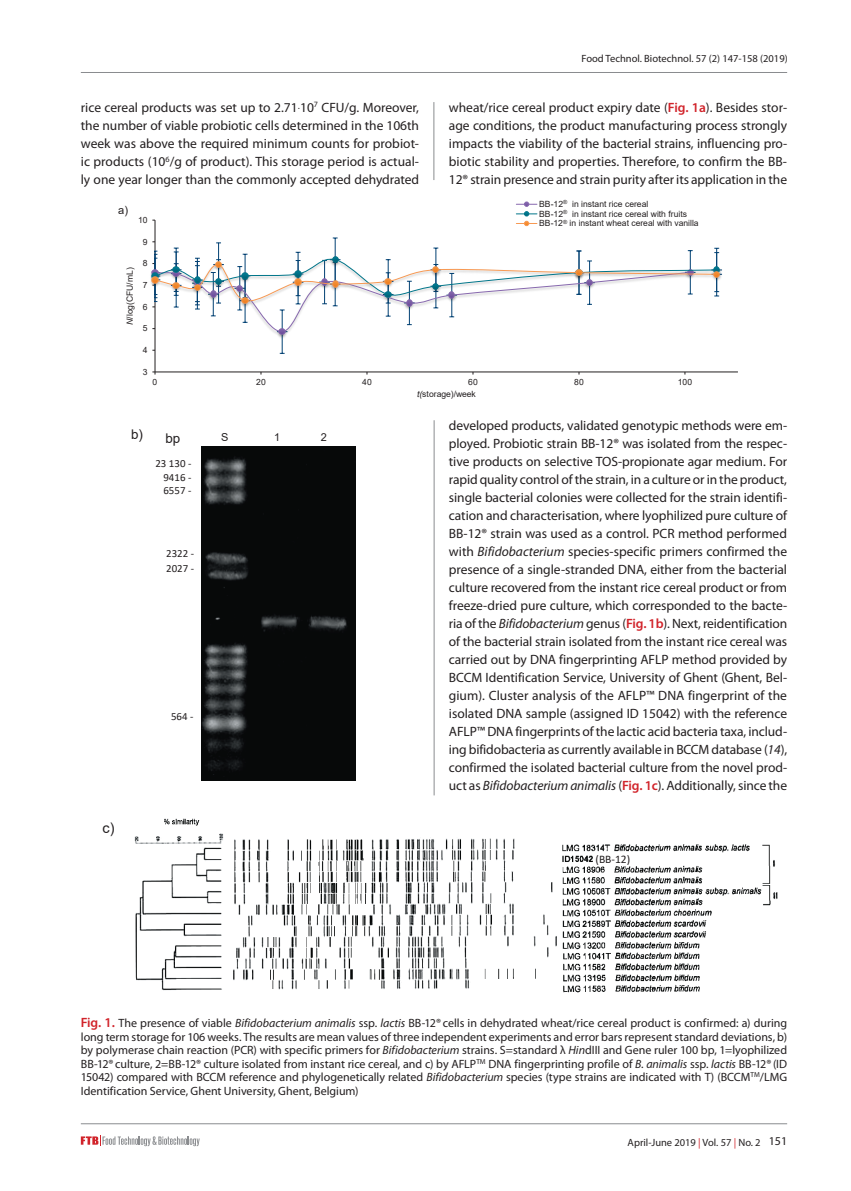
<style>
.page{position:relative;width:851px;height:1191px;background:#fff}
.page>*{position:absolute;margin:0;border:0;box-sizing:border-box;transform-origin:0 0}
.t1{font:14.4px "Arial";color:#231f20}
.OSNOVNI_TXT{font:13.5px/18px "Myriad Pro";letter-spacing:-.005em;color:#231f20;text-align:justify}
.t2{font:13.35px "Arial";color:#231f20}
.Slike_i_Tablice{font:12px/13.5px "Myriad Pro";color:#231f20;text-align:justify}
.t3{font:11.55px "Calibri";color:#231f20}
.t4{font:11.1px "Arial";color:#231f20}
.t5{font:10.95px/13.4px "Calibri";color:#231f20;text-align:justify}
.t6{font:10.95px "Arial";color:#231f20}
.t7{font:10.5px "Myriad Pro";color:#231f20}
.t8{font:8.55px/9.6px "Arial";color:#231f20}
.s1{font-weight:300}
.s2{font-style:italic}
.s3{font-weight:600;color:#d1232a}
.s4{font-weight:600;font-size:13.5px;color:#d1232a}
.s5{color:#d1232a}
.s6{font-size:12px}
</style>
<div class="page">
<hr style="left:81px;top:72px;width:706px;height:1px;background:#8a8c8f">
<hr style="left:81px;top:1123px;width:706px;height:1px;background:#8a8c8f">
<svg style="left:81px;top:1135px;width:119px;height:11px"></svg>
<hr style="left:433px;top:102px;width:1px;height:78px;background:#8a8c8f">
<hr style="left:434px;top:420px;width:1px;height:375px;background:#8a8c8f">
<hr style="left:154px;top:220px;width:1px;height:152px;background:#231f20">
<hr style="left:155px;top:371px;width:582px;height:1px;background:#231f20">
<svg style="left:150px;top:238px;width:572px;height:116px"></svg>
<svg style="left:516px;top:202px;width:21px;height:24px"></svg>
<img style="left:201px;top:446px;width:154px;height:334px">
<img style="left:134px;top:818px;width:644px;height:175px">
<p class="OSNOVNI_TXT" style="left:81px;top:99px;width:340px">rice cereal products was set up to 2.71<span class="s1">·</span>10<sup>7</sup> CFU/g. Moreover, the number of viable probiotic cells determined in the 106th week was above the required minimum counts for probiot&shy;ic products (10<sup>6</sup>/g of product). This storage period is actual&shy;ly one year longer than the commonly accepted dehydrated</p>
<p class="t4" style="left:118px;top:202px;width:11px">a)</p>
<p class="t8" style="left:138px;top:215px;width:11px">10</p>
<p class="t8" style="left:143px;top:237px;width:6px">9</p>
<p class="t8" style="left:125px;top:325px;width:59px;rotate:-90deg"><span class="s2">N</span>/log(CFU/mL)</p>
<p class="t8" style="left:143px;top:258px;width:6px">8</p>
<p class="t8" style="left:143px;top:280px;width:6px">7</p>
<p class="t8" style="left:143px;top:302px;width:6px">6</p>
<p class="t8" style="left:143px;top:323px;width:6px">5</p>
<p class="t8" style="left:143px;top:345px;width:6px">4</p>
<p class="t8" style="left:143px;top:367px;width:6px">3</p>
<p class="t7" style="left:581px;top:53px;width:207px">Food Technol. Biotechnol. 57 (2) 147-158 (2019)</p>
<p class="OSNOVNI_TXT" style="left:449px;top:99px;width:340px">wheat/rice cereal product expiry date (<span class="s3">Fig. 1a</span>). Besides stor&shy;age conditions, the product manufacturing process strongly impacts the viability of the bacterial strains, influencing pro&shy;biotic stability and properties. Therefore, to confirm the BB-12® strain presence and strain purity after its application in the</p>
<p class="t8" style="left:539px;top:199px;width:161px">BB-12<sup>®</sup> in instant rice cereal<br>BB-12<sup>®</sup> in instant rice cereal with fruits<br>BB-12<sup>®</sup> in instant wheat cereal with vanilla</p>
<p class="t8" style="left:153px;top:377px;width:6px">0</p>
<p class="t8" style="left:256px;top:377px;width:11px">20</p>
<p class="t8" style="left:362px;top:377px;width:11px">40</p>
<p class="t8" style="left:468px;top:377px;width:11px">60</p>
<p class="t8" style="left:574px;top:377px;width:11px">80</p>
<p class="t8" style="left:677px;top:377px;width:16px">100</p>
<p class="t2" style="left:131px;top:427px;width:51px">b) bp</p>
<p class="t6" style="left:221px;top:430px;width:9px">S</p>
<p class="t6" style="left:274px;top:430px;width:8px">1</p>
<p class="t6" style="left:321px;top:430px;width:8px">2</p>
<p class="t5" style="left:163px;top:456px;width:29px;text-indent:-8px">23 130 - 9416 - 6557 -</p>
<p class="t5" style="left:166px;top:546px;width:29px;line-height:14.9px">2322 -<br>2027 -</p>
<p class="t1" style="left:103px;top:818px;width:13px">c)</p>
<p class="t5" style="left:171px;top:710px;width:24px">564 -</p>
<p class="t8" style="left:417px;top:389px;width:60px"><span class="s2">t(</span>storage)/week</p>
<p class="OSNOVNI_TXT" style="left:449px;top:416px;width:340px">developed products, validated genotypic methods were em&shy;ployed. Probiotic strain BB-12® was isolated from the respec&shy;tive products on selective TOS-propionate agar medium. For rapid quality control of the strain, in a culture or in the product, single bacterial colonies were collected for the strain identifi&shy;cation and characterisation, where lyophilized pure culture of BB-12® strain was used as a control. PCR method performed with <span class="s2">Bifidobacterium</span> species-specific primers confirmed the presence of a single-stranded DNA, either from the bacterial culture recovered from the instant rice cereal product or from freeze-dried pure culture, which corresponded to the bacte&shy;ria of the <span class="s2">Bifidobacterium</span> genus (<span class="s3">Fig. 1b</span>). Next, reidentification of the bacterial strain isolated from the instant rice cereal was carried out by DNA fingerprinting AFLP method provided by BCCM Identification Service, University of Ghent (Ghent, Bel&shy;gium). Cluster analysis of the AFLP™ DNA fingerprint of the isolated DNA sample (assigned ID 15042) with the reference AFLP™ DNA fingerprints of the lactic acid bacteria taxa, includ&shy;ing bifidobacteria as currently available in BCCM database (<span class="s2">14</span>), confirmed the isolated bacterial culture from the novel prod&shy;uct as <span class="s2">Bifidobacterium animalis</span> (<span class="s3">Fig. 1c</span>). Additionally, since the</p>
<p class="t3" style="left:595px;top:851px;width:36px">(BB-12)</p>
<p class="Slike_i_Tablice" style="left:81px;top:1017px;width:707px"><span class="s4">Fig. 1.</span> The presence of viable <span class="s2">Bifidobacterium animalis</span> ssp. <span class="s2">lactis</span> BB-12® cells in dehydrated wheat/rice cereal product is confirmed: a) during long term storage for 106 weeks. The results are mean values of three independent experiments and error bars represent standard deviations, b) by polymerase chain reaction (PCR) with specific primers for <span class="s2">Bifidobacterium</span> strains. S=standard λ <span class="s2">Hin</span>dIII and Gene ruler 100 bp, 1=lyophilized BB-12® culture, 2=BB-12® culture isolated from instant rice cereal, and c) by AFLP<sup>TM</sup> DNA fingerprinting profile of <span class="s2">B. animalis</span> ssp. <span class="s2">lactis</span> BB-12® (ID 15042) compared with BCCM reference and phylogenetically related <span class="s2">Bifidobacterium</span> species (type strains are indicated with T) (BCCM<sup>TM</sup>/LMG Identification Service, Ghent University, Ghent, Belgium)</p>
<p class="t7" style="left:627px;top:1136px;width:161px">April-June 2019 <span class="s5">|</span> Vol. 57 <span class="s5">|</span> No. 2 <span class="s6">151</span></p>
</div>
